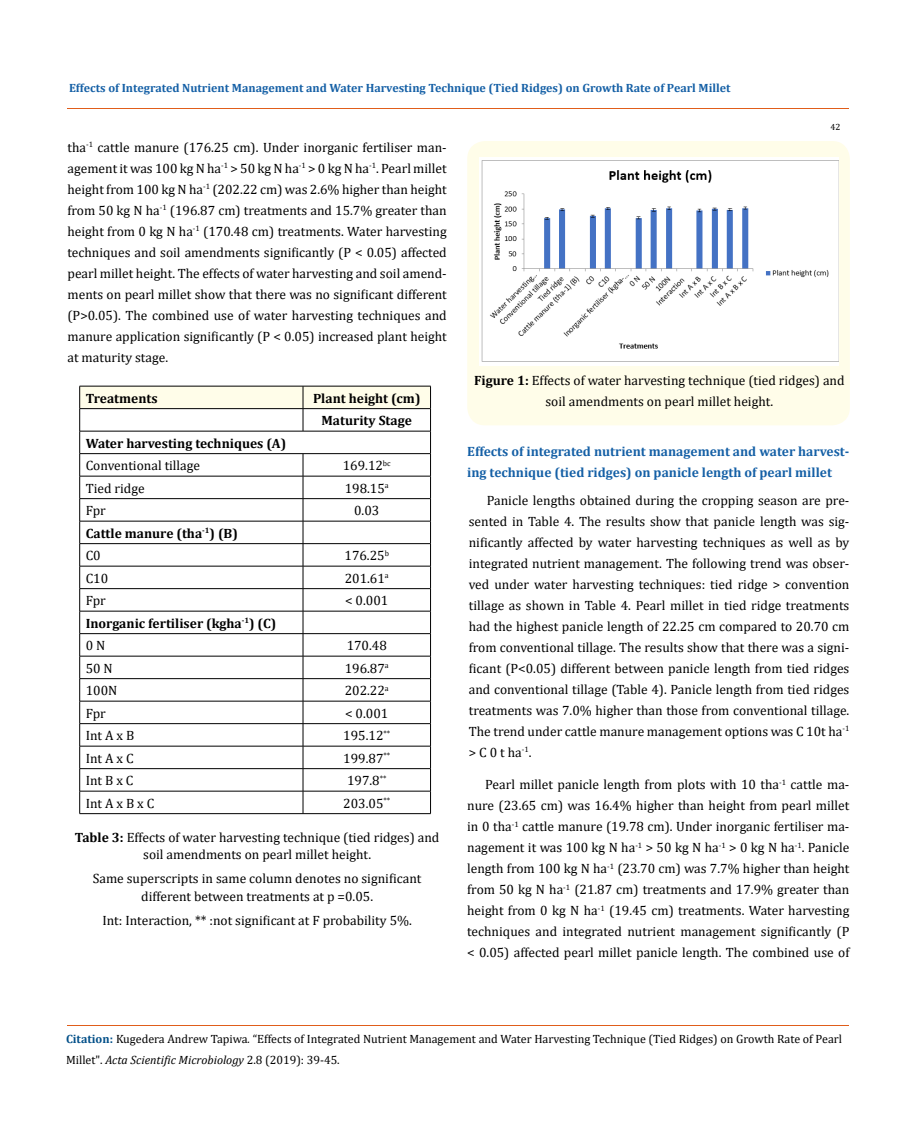
<style>
.page{position:relative;width:917px;height:1134px;background:#fff}
.page>*{position:absolute;margin:0;border:0;box-sizing:border-box;transform-origin:0 0}
.t1{font:13.5px/21px "Cambria";color:#000;text-align:justify}
.t2{font:700 13.5px/22.5px "Cambria";color:#000}
.t3{font:700 13.5px/21px "Cambria";color:#1560a6}
.t4{font:12px/21px "Cambria";color:#000}
.t5{font:700 12px "Cambria";color:#1560a6}
.t6{font:9px "Cambria";color:#000}
.s1{font-weight:700}
.s2{font-weight:400}
.s3{font-weight:700;color:#035089}
.s4{font-style:italic}
</style>
<div class="page">
<hr style="left:67px;top:109px;width:782px;height:1px;background:#e05d1a">
<div style="left:467px;top:141px;width:382px;height:284px;background:#fffde9;border-radius:18px"></div>
<svg style="left:79px;top:386px;width:352px;height:427px"></svg>
<hr style="left:79px;top:813px;width:224px;height:1px;background:#000">
<hr style="left:303px;top:813px;width:127px;height:1px;background:#000">
<img style="left:480px;top:158px;width:358px;height:207px">
<hr style="left:67px;top:1026px;width:782px;height:1px;background:#e05d1a">
<p class="t5" style="left:69px;top:79px;width:663px">Effects of Integrated Nutrient Management and Water Harvesting Technique (Tied Ridges) on Growth Rate of Pearl Millet</p>
<p class="t1" style="left:67px;top:136px;width:381px">tha<sup>-1</sup> cattle manure (176.25 cm). Under inorganic fertiliser man&shy;agement it was 100 kg N ha<sup>-1</sup> &gt; 50 kg N ha<sup>-1</sup> &gt; 0 kg N ha<sup>-1</sup>. Pearl millet height from 100 kg N ha<sup>-1</sup> (202.22 cm) was 2.6% higher than height from 50 kg N ha<sup>-1</sup> (196.87 cm) treatments and 15.7% greater than height from 0 kg N ha<sup>-1</sup> (170.48 cm) treatments. Water harvesting techniques and soil amendments significantly (P &lt; 0.05) affected pearl millet height. The effects of water harvesting and soil amend&shy;ments on pearl millet show that there was no significant different (P&gt;0.05). The combined use of water harvesting techniques and manure application significantly (P &lt; 0.05) increased plant height at maturity stage.</p>
<p class="t6" style="left:830px;top:122px;width:11px">42</p>
<p class="t1" style="left:474px;top:370px;width:372px"><span class="s1">Figure 1:</span> Effects of water harvesting technique (tied ridges) and</p>
<p class="t2" style="left:86px;top:386px;width:73px">Treatments</p>
<p class="t2" style="left:313px;top:386px;width:109px">Plant height (cm)</p>
<p class="t1" style="left:545px;top:391px;width:229px">soil amendments on pearl millet height.</p>
<p class="t2" style="left:321px;top:409px;width:92px">Maturity Stage</p>
<p class="t2" style="left:86px;top:431px;width:202px">Water harvesting techniques (A)</p>
<p class="t1" style="left:86px;top:455px;width:116px">Conventional tillage</p>
<p class="t1" style="left:343px;top:455px;width:49px">169.12<sup>bc</sup></p>
<p class="t1" style="left:86px;top:477px;width:60px">Tied ridge</p>
<p class="t1" style="left:345px;top:477px;width:45px">198.15<sup>a</sup></p>
<p class="t1" style="left:86px;top:500px;width:22px">Fpr</p>
<p class="t1" style="left:354px;top:500px;width:27px">0.03</p>
<p class="t2" style="left:86px;top:521px;width:154px">Cattle manure (tha<sup>-1</sup>) (B)<br><span class="s2">C0</span></p>
<p class="t3" style="left:467px;top:440px;width:383px">Effects of integrated nutrient management and water harvest&shy;ing technique (tied ridges) on panicle length of pearl millet</p>
<p class="t1" style="left:469px;top:490px;width:382px;text-indent:18px">Panicle lengths obtained during the cropping season are pre&shy;sented in Table 4. The results show that panicle length was sig&shy;nificantly affected by water harvesting techniques as well as by integrated nutrient management. The following trend was obser&shy;ved under water harvesting techniques: tied ridge &gt; convention tillage as shown in Table 4. Pearl millet in tied ridge treatments had the highest panicle length of 22.25 cm compared to 20.70 cm from conventional tillage. The results show that there was a signi&shy;ficant (P&lt;0.05) different between panicle length from tied ridges and conventional tillage (Table 4). Panicle length from tied ridges treatments was 7.0% higher than those from conventional tillage.<br>The trend under cattle manure management options was C 10t ha<sup>-1 </sup>&gt; C 0 t ha<sup>-1</sup>.</p>
<p class="t1" style="left:344px;top:545px;width:46px">176.25<sup>b</sup></p>
<p class="t1" style="left:86px;top:567px;width:24px">C10</p>
<p class="t1" style="left:345px;top:567px;width:45px">201.61<sup>a</sup></p>
<p class="t1" style="left:86px;top:590px;width:22px">Fpr</p>
<p class="t1" style="left:345px;top:590px;width:45px">&lt; 0.001</p>
<p class="t2" style="left:86px;top:611px;width:192px">Inorganic fertiliser (kgha<sup>-1</sup>) (C)<br><span class="s2">0 N</span></p>
<p class="t1" style="left:347px;top:635px;width:42px">170.48</p>
<p class="t1" style="left:86px;top:657px;width:29px">50 N</p>
<p class="t1" style="left:345px;top:657px;width:45px">196.87<sup>a</sup></p>
<p class="t1" style="left:86px;top:680px;width:33px">100N</p>
<p class="t1" style="left:345px;top:680px;width:45px">202.22<sup>a</sup></p>
<p class="t1" style="left:86px;top:702px;width:22px">Fpr</p>
<p class="t1" style="left:345px;top:702px;width:45px">&lt; 0.001</p>
<p class="t1" style="left:86px;top:725px;width:50px">Int A x B</p>
<p class="t1" style="left:343px;top:725px;width:48px">195.12<sup>**</sup></p>
<p class="t1" style="left:86px;top:747px;width:49px">Int A x C</p>
<p class="t1" style="left:343px;top:747px;width:48px">199.87<sup>**</sup></p>
<p class="t1" style="left:86px;top:770px;width:49px">Int B x C</p>
<p class="t1" style="left:347px;top:770px;width:41px">197.8<sup>**</sup></p>
<p class="t1" style="left:86px;top:792px;width:70px">Int A x B x C</p>
<p class="t1" style="left:343px;top:792px;width:48px">203.05<sup>**</sup></p>
<p class="t1" style="left:75px;top:828px;width:366px;line-height:18px;text-align:center"><span class="s1">Table 3:</span> Effects of water harvesting technique (tied ridges) and soil amendments on pearl millet height.</p>
<p class="t1" style="left:93px;top:870px;width:330px;line-height:18px;text-align:center">Same superscripts in same column denotes no significant different between treatments at p =0.05.</p>
<p class="t1" style="left:102px;top:910px;width:311px">Int: Interaction, ** :not significant at F probability 5%.</p>
<p class="t1" style="left:467px;top:774px;width:384px;text-indent:18px">Pearl millet panicle length from plots with 10 tha<sup>-1</sup> cattle ma&shy;nure (23.65 cm) was 16.4% higher than height from pearl millet in 0 tha<sup>-1</sup> cattle manure (19.78 cm). Under inorganic fertiliser ma&shy;nagement it was 100 kg N ha<sup>-1</sup> &gt; 50 kg N ha<sup>-1</sup> &gt; 0 kg N ha<sup>-1</sup>. Panicle length from 100 kg N ha<sup>-1</sup> (23.70 cm) was 7.7% higher than height from 50 kg N ha<sup>-1</sup> (21.87 cm) treatments and 17.9% greater than height from 0 kg N ha<sup>-1</sup> (19.45 cm) treatments. Water harvesting techniques and integrated nutrient management significantly (P &lt; 0.05) affected pearl millet panicle length. The combined use of</p>
<p class="t4" style="left:66px;top:1029px;width:777px"><span class="s3">Citation:</span> Kugedera Andrew Tapiwa<span class="s4">.</span> “Effects of Integrated Nutrient Management and Water Harvesting Technique (Tied Ridges) on Growth Rate of Pearl<br>Millet". <span class="s4">Acta Scientific Microbiology</span> 2.8 (2019): 39-45.</p>
</div>
